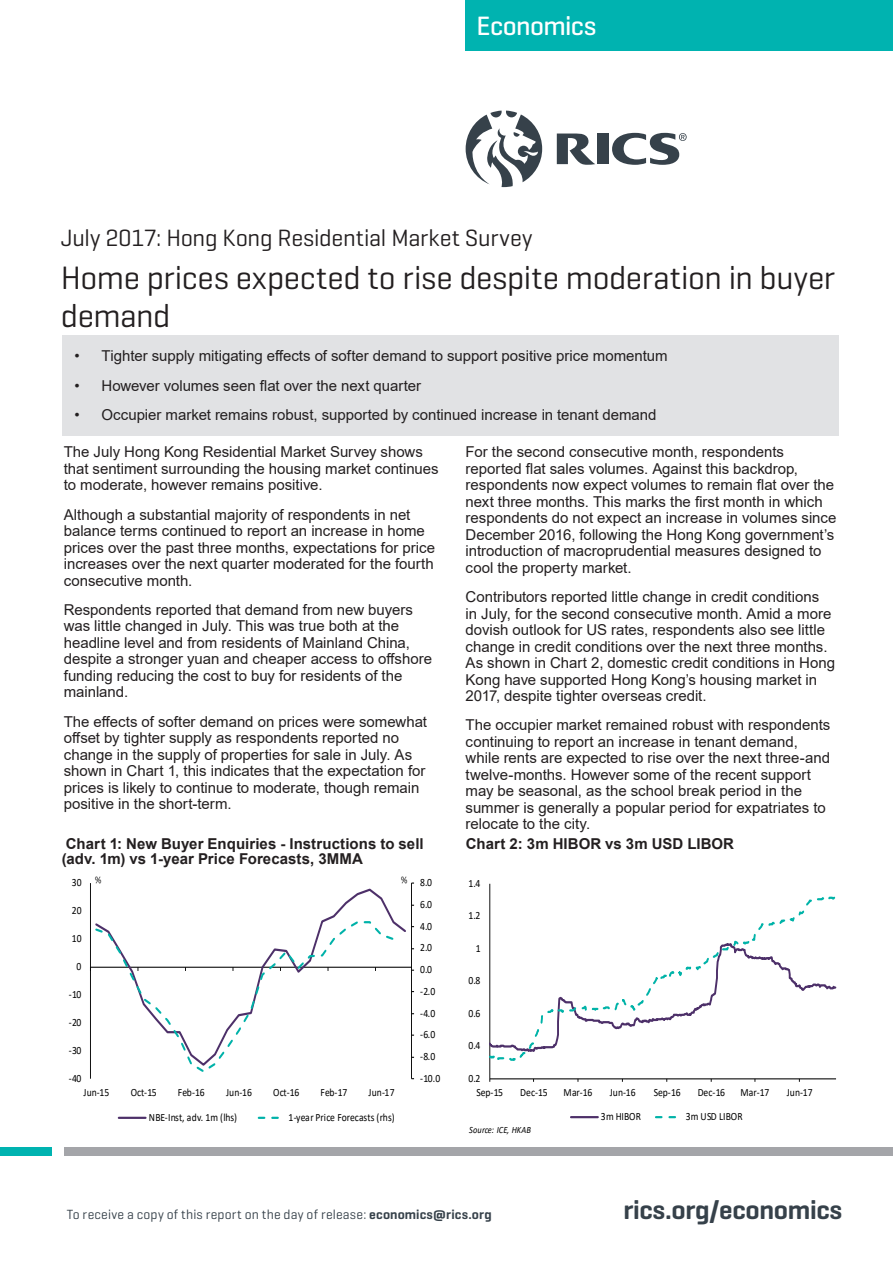
<style>
.page{position:relative;width:893px;height:1263px;background:#fff}
.page>*{position:absolute;margin:0;border:0;box-sizing:border-box;transform-origin:0 0}
.Long_Document_cover{font:33px/37.5px "Geogrotesque";letter-spacing:-.015em;color:#231f20}
.t1{font:600 27px "Geogrotesque";letter-spacing:-.01em;color:#36414a}
.t2{font:500 27px "Geogrotesque";letter-spacing:-.025em;color:#fff}
.Document_Cover_Sub-t{font:24px "Geogrotesque";letter-spacing:-.01em;color:#231f20}
.Sub_Header{font:15px/16.5px "Arial";color:#231f20}
.Chart_description_te{font:700 15px/15px "Arial";letter-spacing:.005em;color:#231f20}
.t3{font:13.5px "Geogrotesque";letter-spacing:.015em;color:#36414a}
.t4{font:11.1px "Calibri";letter-spacing:.005em;color:#000;scale:.87 1}
.t5{font:italic 9.6px "Calibri";letter-spacing:.015em;color:#000;scale:.87 1}
.s1{font-weight:600}
</style>
<div class="page">
<div style="left:466px;top:0;width:427px;height:51px;background:#00b3b0"></div>
<svg style="left:466px;top:111px;width:76px;height:76px"></svg>
<svg style="left:612px;top:133px;width:75px;height:32px"></svg>
<svg style="left:557px;top:133px;width:38px;height:32px"></svg>
<div style="left:597px;top:134px;width:12px;height:30px;background:#36414a"></div>
<div style="left:0;top:1147px;width:51px;height:8px;background:#00b3b0"></div>
<div style="left:64px;top:1147px;width:829px;height:8px;background:#a4a5a9"></div>
<div style="left:62px;top:335px;width:776px;height:100px;background:#e1e2e4"></div>
<hr style="left:411px;top:883px;width:1px;height:196px;background:#000">
<hr style="left:90px;top:883px;width:1px;height:196px;background:#000">
<hr style="left:90px;top:967px;width:321px;height:1px;background:#000">
<svg style="left:323px;top:888px;width:85px;height:80px"></svg>
<svg style="left:94px;top:920px;width:302px;height:152px"></svg>
<hr style="left:119px;top:1117px;width:27px;height:2px;background:#4d3069">
<svg style="left:259px;top:1117px;width:20px;height:2px"></svg>
<img style="left:395px;top:876px;width:17px;height:16px">
<img style="left:90px;top:876px;width:12px;height:16px">
<hr style="left:489px;top:884px;width:1px;height:195px;background:#000">
<hr style="left:490px;top:1078px;width:346px;height:1px;background:#000">
<svg style="left:489px;top:894px;width:347px;height:169px"></svg>
<hr style="left:571px;top:1116px;width:27px;height:2px;background:#4d3069">
<svg style="left:656px;top:1116px;width:20px;height:2px"></svg>
<h2 class="t2" style="left:476px;top:9px;width:121px">Economics</h2>
<p class="Document_Cover_Sub-t" style="left:61px;top:222px;width:473px">July 2017: Hong Kong Residential Market Survey</p>
<p class="Long_Document_cover" style="left:61px;top:258px;width:776px">Home prices expected to rise despite moderation in buyer demand</p>
<p class="Sub_Header" style="left:74px;top:348px;width:595px">• Tighter supply mitigating effects of softer demand to support positive price momentum</p>
<p class="Sub_Header" style="left:74px;top:377px;width:348px">• However volumes seen flat over the next quarter</p>
<p class="Sub_Header" style="left:74px;top:407px;width:584px">• Occupier market remains robust, supported by continued increase in tenant demand</p>
<p class="Sub_Header" style="left:64px;top:444px;width:376px">The July Hong Kong Residential Market Survey shows that sentiment surrounding the housing market continues to moderate, however remains positive.</p>
<p class="Sub_Header" style="left:64px;top:506px;width:373px">Although a substantial majority of respondents in net balance terms continued to report an increase in home prices over the past three months, expectations for price increases over the next quarter moderated for the fourth consecutive month.</p>
<p class="Sub_Header" style="left:64px;top:601px;width:370px">Respondents reported that demand from new buyers was little changed in July. This was true both at the headline level and from residents of Mainland China, despite a stronger yuan and cheaper access to offshore funding reducing the cost to buy for residents of the mainland.</p>
<p class="Sub_Header" style="left:64px;top:713px;width:365px">The effects of softer demand on prices were somewhat offset by tighter supply as respondents reported no change in the supply of properties for sale in July. As shown in Chart 1, this indicates that the expectation for prices is likely to continue to moderate, though remain positive in the short-term.</p>
<p class="Sub_Header" style="left:466px;top:444px;width:372px">For the second consecutive month, respondents reported flat sales volumes. Against this backdrop, respondents now expect volumes to remain flat over the next three months. This marks the first month in which respondents do not expect an increase in volumes since December 2016, following the Hong Kong government’s introduction of macroprudential measures designed to cool the property market.</p>
<p class="Sub_Header" style="left:466px;top:589px;width:371px">Contributors reported little change in credit conditions<br>in July, for the second consecutive month. Amid a more dovish outlook for US rates, respondents also see little change in credit conditions over the next three months.<br>As shown in Chart 2, domestic credit conditions in Hong Kong have supported Hong Kong’s housing market in 2017, despite tighter overseas credit.</p>
<p class="Sub_Header" style="left:466px;top:717px;width:366px">The occupier market remained robust with respondents continuing to report an increase in tenant demand, while rents are expected to rise over the next three-and twelve-months. However some of the recent support may be seasonal, as the school break period in the summer is generally a popular period for expatriates to relocate to the city.</p>
<p class="Chart_description_te" style="left:62px;top:836px;width:363px">Chart 1: New Buyer Enquiries - Instructions to sell (adv. 1m) vs 1-year Price Forecasts, 3MMA</p>
<p class="Chart_description_te" style="left:466px;top:836px;width:270px">Chart 2: 3m HIBOR vs 3m USD LIBOR</p>
<p class="t4" style="left:72px;top:875px;width:13px">30</p>
<p class="t4" style="left:420px;top:875px;width:15px">8.0</p>
<p class="t4" style="left:468px;top:875px;width:15px">1.4</p>
<p class="t4" style="left:72px;top:903px;width:13px">20</p>
<p class="t4" style="left:420px;top:897px;width:15px">6.0</p>
<p class="t4" style="left:468px;top:908px;width:15px">1.2</p>
<p class="t4" style="left:420px;top:918px;width:15px">4.0</p>
<p class="t4" style="left:72px;top:931px;width:13px">10</p>
<p class="t4" style="left:420px;top:940px;width:15px">2.0</p>
<p class="t4" style="left:476px;top:940px;width:7px">1</p>
<p class="t4" style="left:77px;top:959px;width:7px">0</p>
<p class="t4" style="left:420px;top:962px;width:15px">0.0</p>
<p class="t4" style="left:468px;top:973px;width:15px">0.8</p>
<p class="t4" style="left:69px;top:987px;width:16px">-10</p>
<p class="t4" style="left:420px;top:983px;width:19px">-2.0</p>
<p class="t4" style="left:420px;top:1005px;width:19px">-4.0</p>
<p class="t4" style="left:468px;top:1005px;width:15px">0.6</p>
<p class="t4" style="left:69px;top:1014px;width:16px">-20</p>
<p class="t4" style="left:420px;top:1027px;width:19px">-6.0</p>
<p class="t4" style="left:69px;top:1042px;width:16px">-30</p>
<p class="t4" style="left:420px;top:1049px;width:19px">-8.0</p>
<p class="t4" style="left:468px;top:1038px;width:15px">0.4</p>
<p class="t4" style="left:69px;top:1070px;width:16px">-40</p>
<p class="t4" style="left:420px;top:1070px;width:25px">-10.0</p>
<p class="t4" style="left:468px;top:1070px;width:15px">0.2</p>
<p class="t4" style="left:83px;top:1085px;width:31px">Jun-15</p>
<p class="t4" style="left:131px;top:1085px;width:31px">Oct-15</p>
<p class="t4" style="left:178px;top:1085px;width:32px">Feb-16</p>
<p class="t4" style="left:226px;top:1085px;width:31px">Jun-16</p>
<p class="t4" style="left:273px;top:1085px;width:31px">Oct-16</p>
<p class="t4" style="left:320px;top:1085px;width:32px">Feb-17</p>
<p class="t4" style="left:369px;top:1085px;width:31px">Jun-17</p>
<p class="t4" style="left:149px;top:1109px;width:103px">NBE-Inst, adv. 1m (lhs)</p>
<p class="t4" style="left:289px;top:1109px;width:124px">1-year Price Forecasts (rhs)</p>
<p class="t4" style="left:476px;top:1084px;width:32px">Sep-15</p>
<p class="t4" style="left:520px;top:1084px;width:33px">Dec-15</p>
<p class="t4" style="left:564px;top:1084px;width:34px">Mar-16</p>
<p class="t4" style="left:610px;top:1084px;width:32px">Jun-16</p>
<p class="t4" style="left:654px;top:1084px;width:32px">Sep-16</p>
<p class="t4" style="left:698px;top:1084px;width:33px">Dec-16</p>
<p class="t4" style="left:741px;top:1084px;width:34px">Mar-17</p>
<p class="t4" style="left:787px;top:1084px;width:32px">Jun-17</p>
<p class="t4" style="left:601px;top:1109px;width:47px">3m HIBOR</p>
<p class="t4" style="left:686px;top:1109px;width:67px">3m USD LIBOR</p>
<p class="t5" style="left:469px;top:1123px;width:73px">Source: ICE, HKAB</p>
<p class="t3" style="left:67px;top:1206px;width:426px">To receive a copy of this report on the day of release: <span class="s1">economics@rics.org</span></p>
<h2 class="t1" style="left:623px;top:1193px;width:220px">rics.org/economics</h2>
</div>
